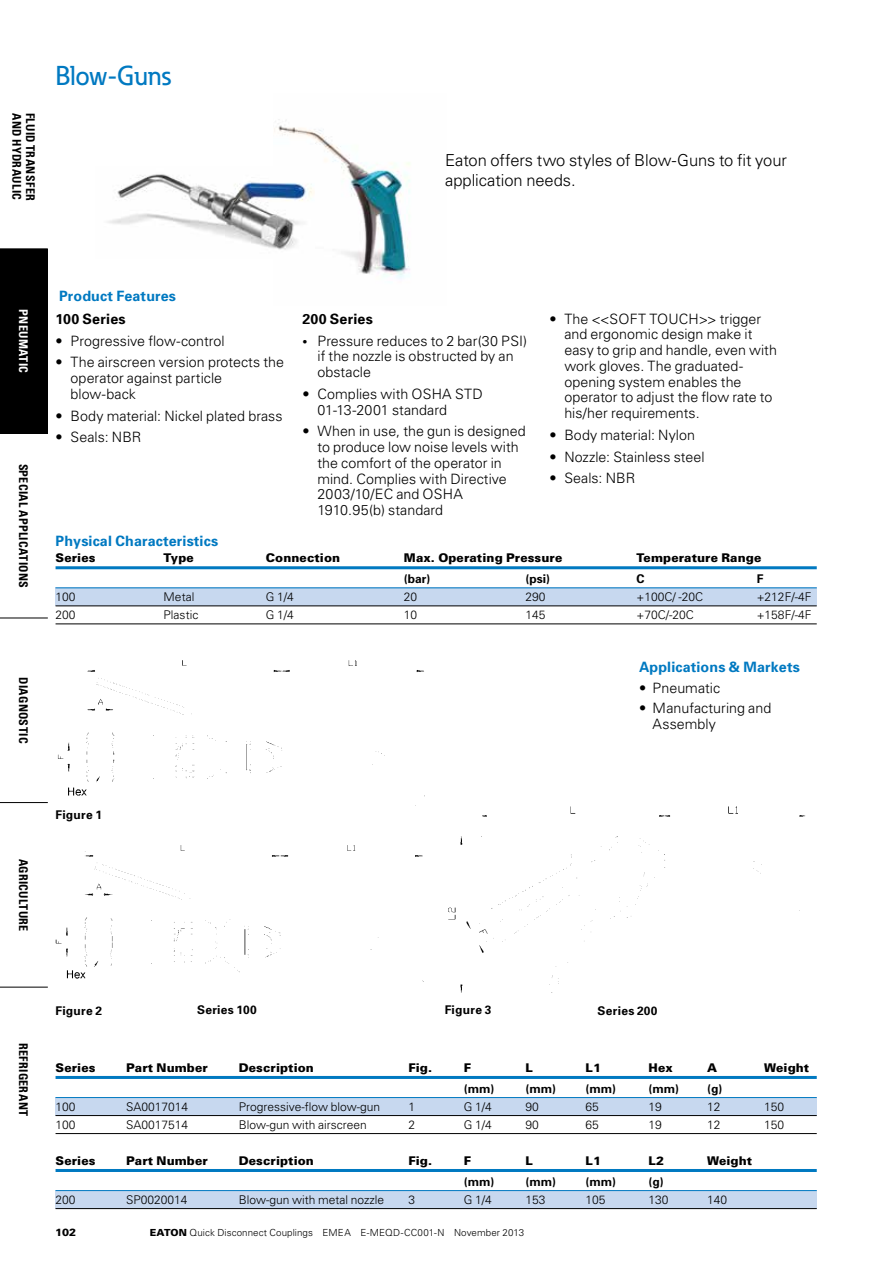
<style>
.page{position:relative;width:894px;height:1263px;background:#fff}
.page>*{position:absolute;margin:0;border:0;box-sizing:border-box;transform-origin:0 0}
.t1{font:500 27px "Eaton";letter-spacing:-.01em;color:#0079c1}
.t2{font:300 16.5px/19.5px "Univers LT Std";letter-spacing:-.005em;color:#000}
.t3{font:300 14.25px/15.8px "Univers";color:#000}
.t4{font:700 14.25px "Univers";letter-spacing:.01em;color:#0079c1}
.t5{font:700 14.25px "Univers";letter-spacing:.015em;color:#000}
.t6{font:300 12px "Univers";color:#000}
.t7{font:900 12px "Univers";letter-spacing:.01em;color:#000}
.t8{font:700 12px "Univers";letter-spacing:.02em;color:#000}
.t9{font:700 condensed 12px "Univers";letter-spacing:.025em;color:#000}
.t10{font:700 condensed 12px "Univers";letter-spacing:.025em;color:#fff}
.t11{font:900 10.5px "Univers";color:#000}
.t12{font:300 9.75px "Univers";letter-spacing:.01em;color:#000}
.s1{font-weight:700}
.s2{font-weight:900}
</style>
<div class="page">
<hr style="left:0;top:248px;width:48px;height:1px;background:#000">
<hr style="left:0;top:433px;width:48px;height:1px;background:#000">
<hr style="left:0;top:617px;width:48px;height:1px;background:#000">
<hr style="left:0;top:802px;width:48px;height:1px;background:#000">
<hr style="left:0;top:986px;width:48px;height:1px;background:#000">
<div style="left:0;top:249px;width:48px;height:184px;background:#000"></div>
<img style="left:39px;top:845px;width:385px;height:143px">
<div style="left:56px;top:587px;width:760px;height:18px;background:#c7d8ef"></div>
<hr style="left:56px;top:566px;width:760px;height:3px;background:#0079c1">
<hr style="left:56px;top:587px;width:760px;height:1px;background:#0079c1">
<hr style="left:56px;top:605px;width:760px;height:1px;background:#000">
<hr style="left:56px;top:623px;width:760px;height:1px;background:#000">
<div style="left:56px;top:1190px;width:760px;height:18px;background:#c7d8ef"></div>
<div style="left:56px;top:1097px;width:760px;height:18px;background:#c7d8ef"></div>
<hr style="left:56px;top:1076px;width:760px;height:3px;background:#0079c1">
<hr style="left:56px;top:1097px;width:760px;height:1px;background:#0079c1">
<hr style="left:56px;top:1115px;width:760px;height:1px;background:#000">
<hr style="left:56px;top:1133px;width:760px;height:1px;background:#000">
<hr style="left:56px;top:1169px;width:760px;height:3px;background:#0079c1">
<hr style="left:56px;top:1190px;width:760px;height:1px;background:#0079c1">
<hr style="left:56px;top:1208px;width:760px;height:1px;background:#000">
<img style="left:274px;top:119px;width:136px;height:160px">
<img style="left:108px;top:167px;width:206px;height:92px">
<img style="left:448px;top:806px;width:358px;height:187px">
<img style="left:34px;top:660px;width:391px;height:146px">
<p class="t9" style="left:24px;top:113px;width:88px;rotate:90deg">AND HYDRAULIC</p>
<p class="t9" style="left:38px;top:113px;width:89px;rotate:90deg">FLUID TRANSFER</p>
<h1 class="t1" style="left:56px;top:59px;width:117px">Blow-Guns</h1>
<p class="t2" style="left:445px;top:151px;width:343px">Eaton offers two styles of Blow-Guns to fit your application needs.</p>
<p class="t10" style="left:31px;top:309px;width:65px;rotate:90deg">PNEUMATIC</p>
<p class="t9" style="left:31px;top:463px;width:126px;rotate:90deg">SPECIAL APPLICATIONS</p>
<p class="t9" style="left:31px;top:677px;width:68px;rotate:90deg">DIAGNOSTIC</p>
<p class="t9" style="left:31px;top:858px;width:74px;rotate:90deg">AGRICULTURE</p>
<p class="t4" style="left:59px;top:287px;width:118px">Product Features</p>
<p class="t5" style="left:56px;top:310px;width:72px">100 Series</p>
<p class="t3" style="left:56px;top:332px;width:170px">• Progressive flow-control</p>
<p class="t3" style="left:71px;top:354px;width:215px;text-indent:-15px">• The airscreen version protects the operator against particle blow-back</p>
<p class="t3" style="left:56px;top:407px;width:228px">• Body material: Nickel plated brass</p>
<p class="t3" style="left:56px;top:429px;width:87px">• Seals: NBR</p>
<p class="t5" style="left:302px;top:310px;width:72px">200 Series</p>
<p class="t3" style="left:317px;top:332px;width:211px;text-indent:-15px"><span class="s1">•</span> Pressure reduces to 2 bar(30 PSI) if the nozzle is obstructed by an obstacle</p>
<p class="t3" style="left:317px;top:385px;width:166px;text-indent:-15px">• Complies with OSHA STD<br>01-13-2001 standard</p>
<p class="t3" style="left:317px;top:423px;width:210px;text-indent:-15px">• When in use, the gun is designed to produce low noise levels with the comfort of the operator in mind. Complies with Directive<br>2003/10/EC and OSHA<br>1910.95(b) standard</p>
<p class="t3" style="left:564px;top:310px;width:214px;text-indent:-15px">• The &lt;&lt;SOFT TOUCH&gt;&gt; trigger and ergonomic design make it easy to grip and handle, even with work gloves. The graduated&shy;opening system enables the operator to adjust the flow rate to his/her requirements.</p>
<p class="t3" style="left:549px;top:426px;width:147px">• Body material: Nylon</p>
<p class="t3" style="left:549px;top:448px;width:157px">• Nozzle: Stainless steel</p>
<p class="t3" style="left:549px;top:470px;width:87px">• Seals: NBR</p>
<p class="t4" style="left:56px;top:531px;width:164px">Physical Characteristics</p>
<p class="t7" style="left:56px;top:550px;width:41px">Series</p>
<p class="t7" style="left:164px;top:550px;width:32px">Type</p>
<p class="t7" style="left:266px;top:550px;width:76px">Connection</p>
<p class="t7" style="left:404px;top:550px;width:160px">Max. Operating Pressure</p>
<p class="t7" style="left:636px;top:550px;width:126px">Temperature Range</p>
<p class="t8" style="left:404px;top:571px;width:28px">(bar)</p>
<p class="t8" style="left:525px;top:571px;width:26px">(psi)</p>
<p class="t8" style="left:636px;top:571px;width:10px">C</p>
<p class="t8" style="left:756px;top:571px;width:8px">F</p>
<p class="t6" style="left:56px;top:589px;width:22px">100</p>
<p class="t6" style="left:164px;top:589px;width:32px">Metal</p>
<p class="t6" style="left:266px;top:589px;width:30px">G 1/4</p>
<p class="t6" style="left:404px;top:589px;width:15px">20</p>
<p class="t6" style="left:525px;top:589px;width:22px">290</p>
<p class="t6" style="left:636px;top:589px;width:68px">+100C/ -20C</p>
<p class="t6" style="left:756px;top:589px;width:56px">+212F/-4F</p>
<p class="t6" style="left:56px;top:607px;width:22px">200</p>
<p class="t6" style="left:164px;top:607px;width:36px">Plastic</p>
<p class="t6" style="left:266px;top:607px;width:30px">G 1/4</p>
<p class="t6" style="left:404px;top:607px;width:15px">10</p>
<p class="t6" style="left:525px;top:607px;width:22px">145</p>
<p class="t6" style="left:636px;top:607px;width:59px">+70C/-20C</p>
<p class="t6" style="left:756px;top:607px;width:56px">+158F/-4F</p>
<p class="t8" style="left:56px;top:807px;width:48px">Figure 1</p>
<p class="t4" style="left:639px;top:657px;width:162px">Applications &amp; Markets</p>
<p class="t3" style="left:639px;top:679px;width:83px">• Pneumatic</p>
<p class="t3" style="left:652px;top:699px;width:120px;text-indent:-13px">• Manufacturing and<br>Assembly</p>
<p class="t9" style="left:31px;top:1042px;width:75px;rotate:90deg">REFRIGERANT</p>
<p class="t8" style="left:56px;top:1002px;width:48px">Figure 2</p>
<p class="t8" style="left:444px;top:1002px;width:48px">Figure 3</p>
<p class="t8" style="left:197px;top:1002px;width:61px">Series 100</p>
<p class="t8" style="left:597px;top:1002px;width:61px">Series 200</p>
<p class="t7" style="left:56px;top:1060px;width:41px">Series</p>
<p class="t7" style="left:126px;top:1060px;width:83px">Part Number</p>
<p class="t7" style="left:238px;top:1060px;width:77px">Description</p>
<p class="t7" style="left:408px;top:1060px;width:25px">Fig.</p>
<p class="t7" style="left:464px;top:1060px;width:9px">F</p>
<p class="t7" style="left:525px;top:1060px;width:9px">L</p>
<p class="t7" style="left:585px;top:1060px;width:17px">L1</p>
<p class="t7" style="left:648px;top:1060px;width:26px">Hex</p>
<p class="t7" style="left:706px;top:1060px;width:11px">A</p>
<p class="t7" style="left:764px;top:1060px;width:47px">Weight</p>
<p class="t8" style="left:464px;top:1080px;width:32px">(mm)</p>
<p class="t8" style="left:525px;top:1080px;width:32px">(mm)</p>
<p class="t8" style="left:585px;top:1080px;width:32px">(mm)</p>
<p class="t8" style="left:648px;top:1080px;width:75px">(mm) (g)</p>
<p class="t6" style="left:56px;top:1099px;width:22px">100</p>
<p class="t6" style="left:126px;top:1099px;width:64px">SA0017014</p>
<p class="t6" style="left:238px;top:1099px;width:143px">Progressive-flow blow-gun</p>
<p class="t6" style="left:408px;top:1099px;width:8px">1</p>
<p class="t6" style="left:464px;top:1099px;width:30px">G 1/4</p>
<p class="t6" style="left:525px;top:1099px;width:15px">90</p>
<p class="t6" style="left:585px;top:1099px;width:15px">65</p>
<p class="t6" style="left:648px;top:1099px;width:15px">19</p>
<p class="t6" style="left:706px;top:1099px;width:15px">12</p>
<p class="t6" style="left:764px;top:1099px;width:22px">150</p>
<p class="t6" style="left:56px;top:1117px;width:22px">100</p>
<p class="t6" style="left:126px;top:1117px;width:64px">SA0017514</p>
<p class="t6" style="left:238px;top:1117px;width:130px">Blow-gun with airscreen</p>
<p class="t6" style="left:408px;top:1117px;width:8px">2</p>
<p class="t6" style="left:464px;top:1117px;width:30px">G 1/4</p>
<p class="t6" style="left:525px;top:1117px;width:15px">90</p>
<p class="t6" style="left:585px;top:1117px;width:15px">65</p>
<p class="t6" style="left:648px;top:1117px;width:15px">19</p>
<p class="t6" style="left:706px;top:1117px;width:15px">12</p>
<p class="t6" style="left:764px;top:1117px;width:22px">150</p>
<p class="t7" style="left:56px;top:1153px;width:41px">Series</p>
<p class="t7" style="left:126px;top:1153px;width:83px">Part Number</p>
<p class="t7" style="left:238px;top:1153px;width:77px">Description</p>
<p class="t7" style="left:408px;top:1153px;width:25px">Fig.</p>
<p class="t7" style="left:464px;top:1153px;width:9px">F</p>
<p class="t7" style="left:525px;top:1153px;width:9px">L</p>
<p class="t7" style="left:585px;top:1153px;width:17px">L1</p>
<p class="t7" style="left:648px;top:1153px;width:17px">L2</p>
<p class="t7" style="left:706px;top:1153px;width:47px">Weight</p>
<p class="t8" style="left:464px;top:1173px;width:32px">(mm)</p>
<p class="t8" style="left:525px;top:1173px;width:32px">(mm)</p>
<p class="t8" style="left:585px;top:1173px;width:32px">(mm)</p>
<p class="t8" style="left:648px;top:1173px;width:17px">(g)</p>
<p class="t6" style="left:56px;top:1192px;width:22px">200</p>
<p class="t6" style="left:126px;top:1192px;width:63px">SP0020014</p>
<p class="t6" style="left:238px;top:1192px;width:147px">Blow-gun with metal nozzle</p>
<p class="t6" style="left:408px;top:1192px;width:8px">3</p>
<p class="t6" style="left:464px;top:1192px;width:30px">G 1/4</p>
<p class="t6" style="left:525px;top:1192px;width:22px">153</p>
<p class="t6" style="left:585px;top:1192px;width:22px">105</p>
<p class="t6" style="left:648px;top:1192px;width:22px">130</p>
<p class="t6" style="left:706px;top:1192px;width:22px">140</p>
<p class="t11" style="left:55px;top:1225px;width:23px">102</p>
<p class="t12" style="left:150px;top:1226px;width:376px"><span class="s2">EATON</span> Quick Disconnect Couplings EMEA E-MEQD-CC001-N November 2013</p>
</div>
